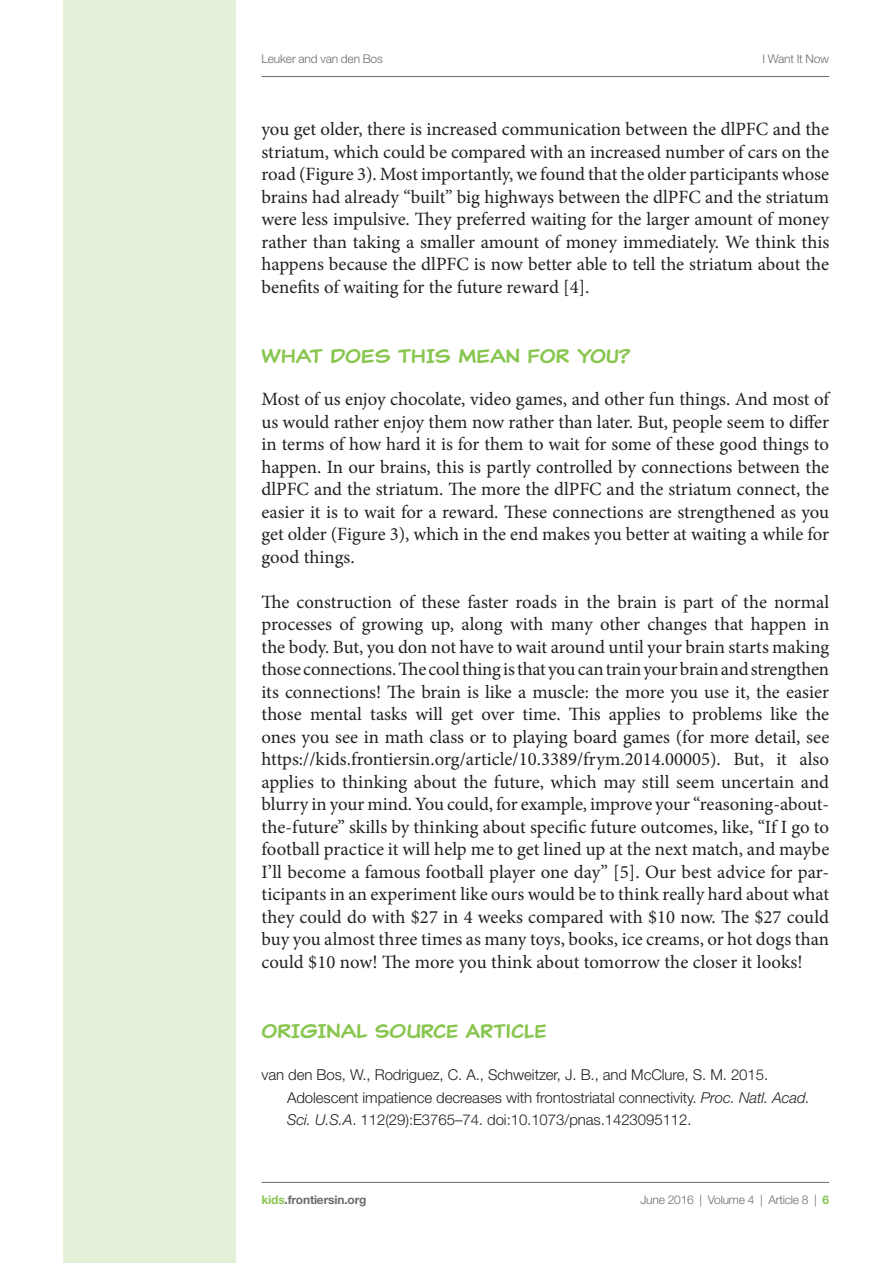
<style>
.page{position:relative;width:893px;height:1263px;background:#fff}
.page>*{position:absolute;margin:0;border:0;box-sizing:border-box;transform-origin:0 0}
.t1{font:19.5px "Classic Comic";color:#89c650}
.t2{font:18.75px/22.5px "Minion Pro";color:#231f20;text-align:justify}
.t3{font:300 15px/22.5px "Helvetica Neue LT Std";letter-spacing:-.005em;color:#231f20}
.t4{font:300 12px "Helvetica Neue LT Std";letter-spacing:-.015em;color:#6c6d70}
.t5{font:700 12px "Helvetica Neue LT Std";letter-spacing:-.015em;color:#6c6d70}
.s1{font-style:italic}
.s2{color:#89c650}
.s3{font-weight:700;color:#89c650}
</style>
<div class="page">
<hr style="left:261px;top:76px;width:568px;height:1px;background:#6c6d70">
<div style="left:64px;top:0;width:172px;height:1263px;background:#e4f0d8"></div>
<hr style="left:261px;top:1182px;width:568px;height:1px;background:#6c6d70">
<p class="t4" style="left:261px;top:51px;width:123px">Leuker and van den Bos</p>
<p class="t4" style="left:763px;top:51px;width:68px">I Want It Now</p>
<p class="t2" style="left:261px;top:118px;width:569px">you get older, there is increased communication between the dlPFC and the striatum, which could be compared with an increased number of cars on the road (Figure 3). Most importantly, we found that the older participants whose brains had already “built” big highways between the dlPFC and the striatum were less impulsive. They preferred waiting for the larger amount of money rather than taking a smaller amount of money immediately. We think this happens because the dlPFC is now better able to tell the striatum about the benefits of waiting for the future reward [4].</p>
<p class="t1" style="left:261px;top:343px;width:371px">WHAT DOES THIS MEAN FOR YOU?</p>
<p class="t2" style="left:261px;top:388px;width:569px">Most of us enjoy chocolate, video games, and other fun things. And most of us would rather enjoy them now rather than later. But, people seem to differ in terms of how hard it is for them to wait for some of these good things to happen. In our brains, this is partly controlled by connections between the dlPFC and the striatum. The more the dlPFC and the striatum connect, the easier it is to wait for a reward. These connections are strengthened as you get older (Figure 3), which in the end makes you better at waiting a while for good things.</p>
<p class="t2" style="left:261px;top:590px;width:569px">The construction of these faster roads in the brain is part of the normal processes of growing up, along with many other changes that happen in the body. But, you don not have to wait around until your brain starts making those connections. The cool thing is that you can train your brain and strengthen its connections! The brain is like a muscle: the more you use it, the easier those mental tasks will get over time. This applies to problems like the ones you see in math class or to playing board games (for more detail, see https://kids.frontiersin.org/article/10.3389/frym.2014.00005). But, it also applies to thinking about the future, which may still seem uncertain and blurry in your mind. You could, for example, improve your “reasoning-about&shy;the-future” skills by thinking about specific future outcomes, like, “If I go to football practice it will help me to get lined up at the next match, and maybe I’ll become a famous football player one day” [5]. Our best advice for par&shy;ticipants in an experiment like ours would be to think really hard about what they could do with $27 in 4 weeks compared with $10 now. The $27 could buy you almost three times as many toys, books, ice creams, or hot dogs than could $10 now! The more you think about tomorrow the closer it looks!</p>
<p class="t1" style="left:261px;top:1018px;width:286px">ORIGINAL SOURCE ARTICLE</p>
<p class="t3" style="left:287px;top:1063px;width:524px;text-indent:-26px">van den Bos, W., Rodriguez, C. A., Schweitzer, J. B., and McClure, S. M. 2015.<br>Adolescent impatience decreases with frontostriatal connectivity. <span class="s1">Proc. Natl. Acad.<br>Sci. U.S.A</span>. 112(29):E3765–74. doi:10.1073/pnas.1423095112.</p>
<p class="t5" style="left:261px;top:1192px;width:107px"><span class="s2">kids</span>.frontiersin.org</p>
<p class="t4" style="left:640px;top:1192px;width:190px">June 2016 | Volume 4 | Article 8 | <span class="s3">6</span></p>
</div>
